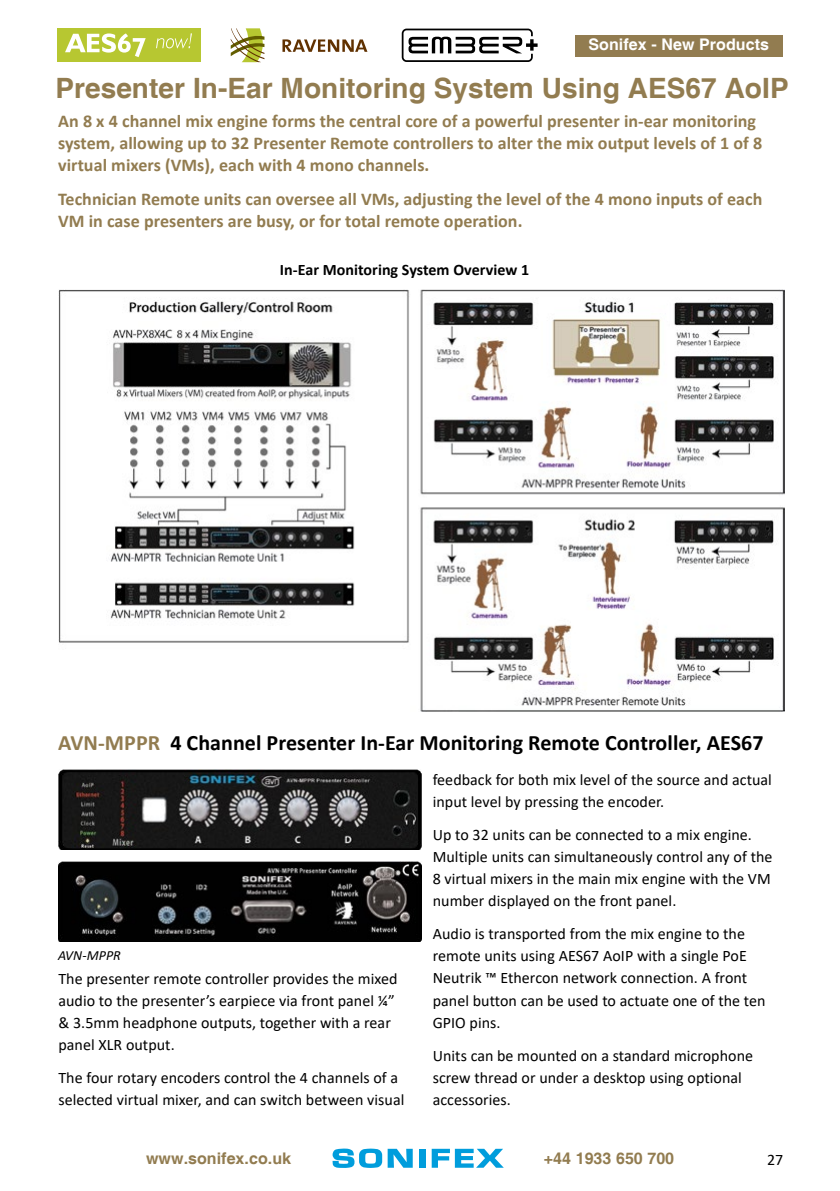
<style>
.page{position:relative;width:840px;height:1191px;background:#fff}
.page>*{position:absolute;margin:0;border:0;box-sizing:border-box;transform-origin:0 0}
.t1{font:700 28px "Helvetica";color:#927c50}
.t2{font:700 22px "Calibri";letter-spacing:.005em;color:#000}
.t3{font:700 18px/22px "Calibri";letter-spacing:.005em;color:#927c50}
.t4{font:16px/22px "Calibri";letter-spacing:.005em;color:#000}
.t5{font:700 16px "Calibri";letter-spacing:.005em;color:#000}
.t6{font:700 16px "Helvetica";letter-spacing:.005em;color:#927c50}
.t7{font:700 16px "Helvetica";letter-spacing:.005em;color:#fff}
.t8{font:italic 14px "Calibri";letter-spacing:.005em;color:#000}
.s1{color:#927c50}
</style>
<div class="page">
<div style="left:575px;top:35px;width:207px;height:22px;background:#927c50"></div>
<div style="left:419px;top:1148px;width:6px;height:19px;background:#009ddc"></div>
<svg style="left:332px;top:1148px;width:80px;height:19px"></svg>
<svg style="left:431px;top:1148px;width:72px;height:19px"></svg>
<img style="left:58px;top:770px;width:363px;height:79px">
<img style="left:58px;top:862px;width:363px;height:80px">
<img style="left:58px;top:289px;width:726px;height:422px">
<div style="left:57px;top:28px;width:143px;height:34px;background:#b7c731"></div>
<svg style="left:65px;top:33px;width:81px;height:24px"></svg>
<svg style="left:156px;top:33px;width:36px;height:15px"></svg>
<svg style="left:401px;top:29px;width:136px;height:33px"></svg>
<svg style="left:282px;top:39px;width:85px;height:13px"></svg>
<svg style="left:230px;top:28px;width:35px;height:34px"></svg>
<p class="t7" style="left:588px;top:35px;width:182px">Sonifex - New Products</p>
<h1 class="t1" style="left:55px;top:71px;width:734px">Presenter In-Ear Monitoring System Using AES67 AoIP</h1>
<p class="t3" style="left:58px;top:110px;width:705px">An 8 x 4 channel mix engine forms the central core of a powerful presenter in-ear monitoring system, allowing up to 32 Presenter Remote controllers to alter the mix output levels of 1 of 8 virtual mixers (VMs), each with 4 mono channels.</p>
<p class="t3" style="left:58px;top:187px;width:705px">Technician Remote units can oversee all VMs, adjusting the level of the 4 mono inputs of each<br>VM in case presenters are busy, or for total remote operation.</p>
<p class="t5" style="left:280px;top:258px;width:250px">In-Ear Monitoring System Overview 1</p>
<h2 class="t2" style="left:58px;top:726px;width:706px"><span class="s1">AVN-MPPR</span> 4 Channel Presenter In-Ear Monitoring Remote Controller, AES67</h2>
<p class="t8" style="left:58px;top:946px;width:64px">AVN-MPPR</p>
<p class="t4" style="left:58px;top:967px;width:340px">The presenter remote controller provides the mixed audio to the presenter’s earpiece via front panel ¼” &amp; 3.5mm headphone outputs, together with a rear panel XLR output.</p>
<p class="t4" style="left:58px;top:1066px;width:347px">The four rotary encoders control the 4 channels of a selected virtual mixer, and can switch between visual</p>
<p class="t4" style="left:432px;top:768px;width:340px">feedback for both mix level of the source and actual input level by pressing the encoder.</p>
<p class="t4" style="left:432px;top:823px;width:341px">Up to 32 units can be connected to a mix engine.<br>Multiple units can simultaneously control any of the 8 virtual mixers in the main mix engine with the VM number displayed on the front panel.</p>
<p class="t4" style="left:432px;top:922px;width:334px">Audio is transported from the mix engine to the remote units using AES67 AoIP with a single PoE Neutrik ™ Ethercon network connection. A front panel button can be used to actuate one of the ten GPIO pins.</p>
<p class="t4" style="left:432px;top:1044px;width:322px">Units can be mounted on a standard microphone screw thread or under a desktop using optional accessories.</p>
<p class="t6" style="left:146px;top:1149px;width:146px">www.sonifex.co.uk</p>
<p class="t6" style="left:543px;top:1149px;width:132px">+44 1933 650 700</p>
<p class="t4" style="left:766px;top:1148px;width:18px">27</p>
</div>
